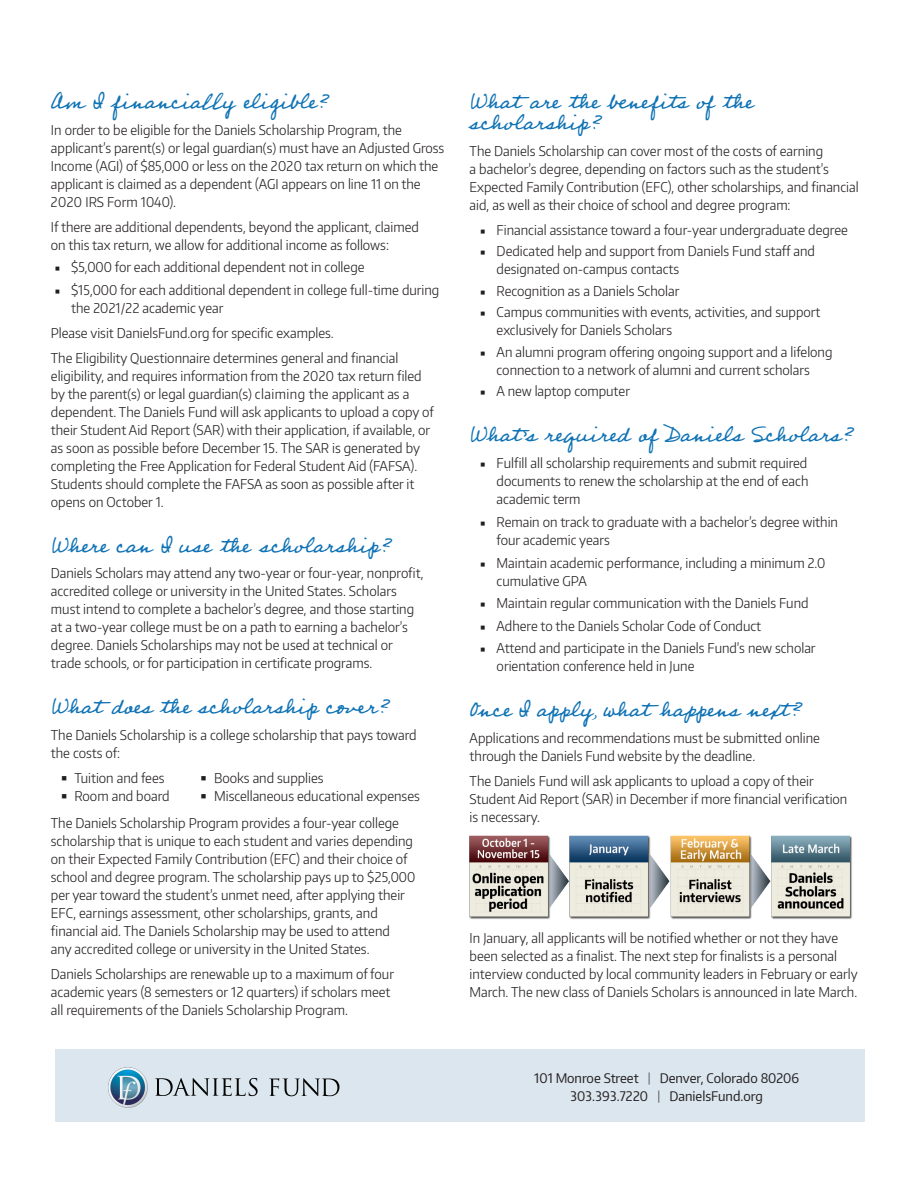
<style>
.page{position:relative;width:918px;height:1188px;background:#fff}
.page>*{position:absolute;margin:0;border:0;box-sizing:border-box;transform-origin:0 0}
.t1{font:27px/21px "Professor";color:#1073b5}
.t2{font:300 13.5px/18px "Encode Sans Narrow";color:#231f20}
.t3{font:13.2px "Encode Sans Narrow";color:#231f20}
.s1{font-size:12.15px}
.s2{font-family:"Minion Pro";font-weight:400}
.s3{font-size:28.05px}
.s4{font-size:24.3px}
.s5{font-size:13.5px}
.s6{font-style:italic}
.s7{font-weight:200;font-size:11.85px}
</style>
<div class="page">
<div style="left:56px;top:1050px;width:810px;height:72px;background:#dce6ee"></div>
<svg style="left:155px;top:1078px;width:103px;height:18px"></svg>
<svg style="left:269px;top:1078px;width:70px;height:18px"></svg>
<img style="left:109px;top:1068px;width:39px;height:39px">
<img style="left:469px;top:835px;width:383px;height:84px">
<p class="t1" style="left:51px;top:88px;width:280px">Am I financially eligible?</p>
<p class="t2" style="left:51px;top:121px;width:395px">In order to be eligible for the Daniels Scholarship Program, the applicant’s parent<span class="s1">(</span>s<span class="s1">)</span> or legal guardian<span class="s1">(</span>s<span class="s1">)</span> must have an Adjusted Gross Income (AGI) of $85,000 or less on the 2020 tax return on which the applicant is claimed as a dependent (AGI appears on line 11 on the 2020 IRS Form 1040).</p>
<p class="t2" style="left:51px;top:217px;width:370px">If there are additional dependents, beyond the applicant, claimed on this tax return, we allow for additional income as follows:</p>
<p class="t2" style="left:55px;top:258px;width:311px"><span class="s2">■</span> $5,000 for each additional dependent not in college</p>
<p class="t2" style="left:71px;top:281px;width:370px;text-indent:-16px"><span class="s2">■</span> $15,000 for each additional dependent in college full-time during the 2021/22 academic year</p>
<p class="t2" style="left:51px;top:323px;width:284px">Please visit DanielsFund.org for specific examples.</p>
<p class="t2" style="left:51px;top:348px;width:384px">The Eligibility Questionnaire determines general and financial eligibility, and requires information from the 2020 tax return filed by the parent<span class="s1">(</span>s<span class="s1">)</span> or legal guardian<span class="s1">(</span>s<span class="s1">)</span> claiming the applicant as a dependent. The Daniels Fund will ask applicants to upload a copy of their Student Aid Report (SAR) with their application, if available, or as soon as possible before December 15. The SAR is generated by completing the Free Application for Federal Student Aid (FAFSA).<br>Students should complete the FAFSA as soon as possible after it opens on October 1.</p>
<p class="t1" style="left:51px;top:532px;width:343px">Where can I use the scholarship?</p>
<p class="t2" style="left:51px;top:564px;width:374px">Daniels Scholars may attend any two-year or four-year, nonprofit, accredited college or university in the United States. Scholars must intend to complete a bachelor’s degree, and those starting at a two-year college must be on a path to earning a bachelor’s degree. Daniels Scholarships may not be used at technical or trade schools, or for participation in certificate programs.</p>
<p class="t1" style="left:51px;top:694px;width:341px">What does the scholarship cover?</p>
<p class="t2" style="left:51px;top:726px;width:367px">The Daniels Scholarship is a college scholarship that pays toward the costs of:</p>
<p class="t2" style="left:61px;top:769px;width:105px">■ Tuition and fees</p>
<p class="t2" style="left:201px;top:769px;width:124px">■ Books and supplies</p>
<p class="t2" style="left:61px;top:787px;width:110px">■ Room and board</p>
<p class="t2" style="left:201px;top:787px;width:220px">■ Miscellaneous educational expenses</p>
<p class="t2" style="left:51px;top:814px;width:366px">The Daniels Scholarship Program provides a four-year college scholarship that is unique to each student and varies depending on their Expected Family Contribution (EFC) and their choice of school and degree program. The scholarship pays up to $25,000 per year toward the student’s unmet need, after applying their EFC, earnings assessment, other scholarships, grants, and financial aid. The Daniels Scholarship may be used to attend<br>any accredited college or university in the United States.</p>
<p class="t2" style="left:51px;top:964px;width:345px">Daniels Scholarships are renewable up to a maximum of four academic years (8 semesters or 12 quarters) if scholars meet all requirements of the Daniels Scholarship Program.</p>
<p class="t1" style="left:470px;top:88px;width:285px">What are the benefits of the scholarship?</p>
<p class="t2" style="left:470px;top:142px;width:391px">The Daniels Scholarship can cover most of the costs of earning<br>a bachelor’s degree, depending on factors such as the student’s Expected Family Contribution (EFC), other scholarships, and financial aid, as well as their choice of school and degree program:</p>
<p class="t2" style="left:480px;top:220px;width:369px"><span class="s2">■</span> Financial assistance toward a four-year undergraduate degree</p>
<p class="t2" style="left:497px;top:242px;width:320px;text-indent:-16px"><span class="s2">■</span> Dedicated help and support from Daniels Fund staff and designated on-campus contacts</p>
<p class="t2" style="left:480px;top:281px;width:201px"><span class="s2">■</span> Recognition as a Daniels Scholar</p>
<p class="t2" style="left:497px;top:303px;width:325px;text-indent:-16px"><span class="s2">■</span> Campus communities with events, activities, and support exclusively for Daniels Scholars</p>
<p class="t2" style="left:480px;top:342px;width:354px;text-align:center"><span class="s2">■</span> An alumni program offering ongoing support and a lifelong connection to a network of alumni and current scholars</p>
<p class="t2" style="left:480px;top:382px;width:151px"><span class="s2">■</span> A new laptop computer</p>
<p class="t1" style="left:470px;top:422px;width:386px">What<sub>’</sub>s required of Daniels Scholars?</p>
<p class="t2" style="left:497px;top:454px;width:313px;text-align:justify;text-indent:-16px"><span class="s2">■</span> Fulfill all scholarship requirements and submit required documents to renew the scholarship at the end of each academic term</p>
<p class="t2" style="left:497px;top:512px;width:343px;text-indent:-16px"><span class="s2">■</span> Remain on track to graduate with a bachelor’s degree within four academic years</p>
<p class="t2" style="left:497px;top:553px;width:330px;text-indent:-16px"><span class="s2">■</span> Maintain academic performance, including a minimum 2.0 cumulative GPA</p>
<p class="t2" style="left:480px;top:594px;width:330px"><span class="s2">■</span> Maintain regular communication with the Daniels Fund</p>
<p class="t2" style="left:480px;top:616px;width:283px"><span class="s2">■</span> Adhere to the Daniels Scholar Code of Conduct</p>
<p class="t2" style="left:497px;top:639px;width:321px;text-indent:-16px"><span class="s2">■</span> Attend and participate in the Daniels Fund’s new scholar orientation conference held in June</p>
<p class="t1" style="left:470px;top:697px;width:334px">Once I a<span class="s3">p</span><span class="s4">p</span>ly<span class="s5">,</span> what ha<span class="s6">p</span>pens next?</p>
<p class="t2" style="left:470px;top:729px;width:352px">Applications and recommendations must be submitted online through the Daniels Fund website by the deadline.</p>
<p class="t2" style="left:470px;top:772px;width:379px">The Daniels Fund will ask applicants to upload a copy of their<br>Student Aid Report (SAR) in December if more financial verification is necessary.</p>
<p class="t2" style="left:470px;top:929px;width:390px">In January, all applicants will be notified whether or not they have been selected as a finalist. The next step for finalists is a personal interview conducted by local community leaders in February or early March. The new class of Daniels Scholars is announced in late March.</p>
<p class="t3" style="left:534px;top:1069px;width:267px">101 Monroe Street <span class="s7">|</span> Denver, Colorado 80206</p>
<p class="t3" style="left:570px;top:1087px;width:194px">303.393.7220 <span class="s7">|</span> DanielsFund.org</p>
</div>
